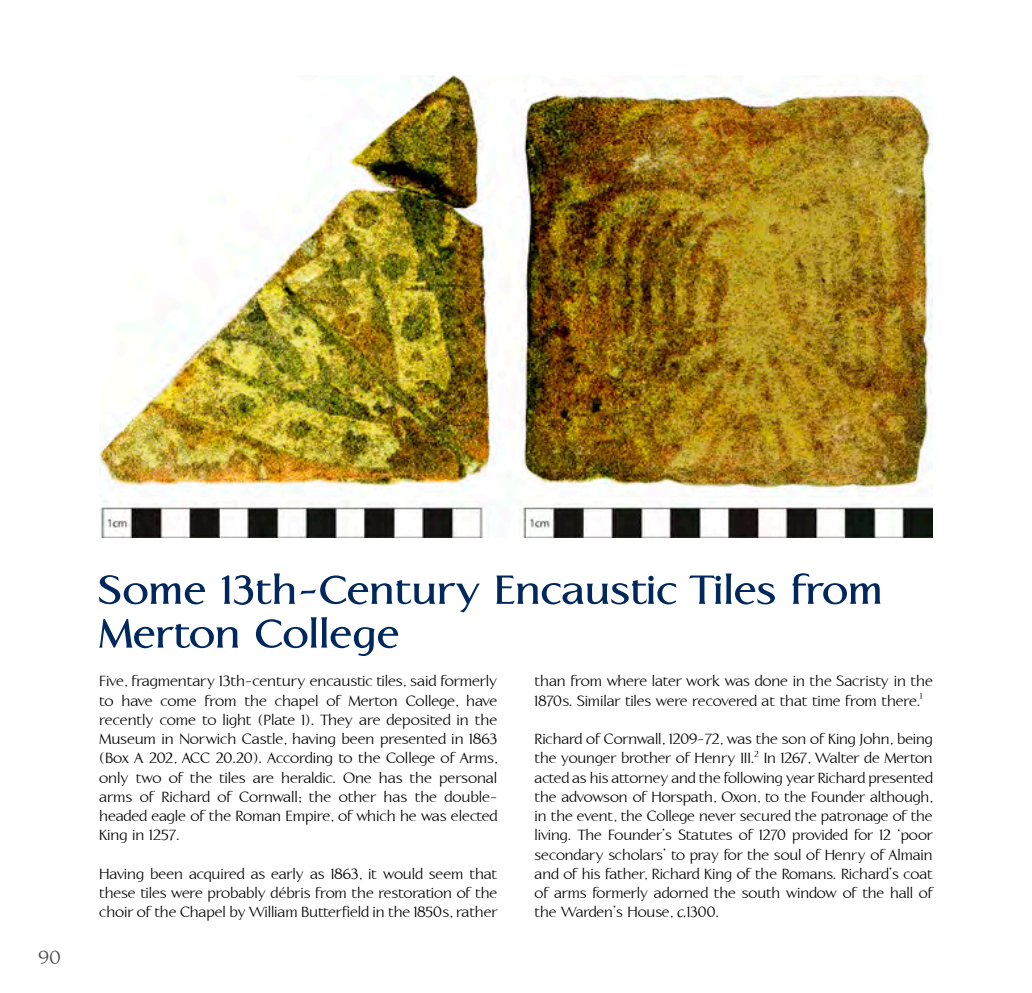
<style>
.page{position:relative;width:1032px;height:993px;background:#fff}
.page>*{position:absolute;margin:0;border:0;box-sizing:border-box;transform-origin:0 0}
.t1{font:700 52.5px/43.8px "Aperto";color:#00285e}
.t2{font:24.5px "Aperto";color:#4b4b4d}
.Body_Justified{font:19.25px/19.2px "Aperto";letter-spacing:-.005em;color:#000;text-align:justify}
.s1{font-style:italic}
</style>
<div class="page">
<img style="left:99px;top:75px;width:834px;height:462px">
<p class="t2" style="left:39px;top:946px;width:24px">90</p>
<p class="t1" style="left:99px;top:563px;width:785px">Some 13th-Century Encaustic Tiles from<br>Merton College</p>
<p class="Body_Justified" style="left:99px;top:671px;width:400px">Five, fragmentary 13th-century encaustic tiles, said formerly to have come from the chapel of Merton College, have recently come to light (Plate 1). They are deposited in the Museum in Norwich Castle, having been presented in 1863 (Box A 202, ACC 20.20). According to the College of Arms, only two of the tiles are heraldic. One has the personal arms of Richard of Cornwall; the other has the double&shy;headed eagle of the Roman Empire, of which he was elected King in 1257.</p>
<p class="Body_Justified" style="left:99px;top:864px;width:400px">Having been acquired as early as 1863, it would seem that these tiles were probably débris from the restoration of the choir of the Chapel by William Butterfield in the 1850s, rather</p>
<p class="Body_Justified" style="left:535px;top:671px;width:400px">than from where later work was done in the Sacristy in the<br>1870s. Similar tiles were recovered at that time from there.<sup>1</sup></p>
<p class="Body_Justified" style="left:535px;top:729px;width:400px">Richard of Cornwall, 1209-72, was the son of King John, being the younger brother of Henry III.<sup>2</sup> In 1267, Walter de Merton acted as his attorney and the following year Richard presented the advowson of Horspath, Oxon, to the Founder although, in the event, the College never secured the patronage of the living. The Founder’s Statutes of 1270 provided for 12 ‘poor secondary scholars’ to pray for the soul of Henry of Almain and of his father, Richard King of the Romans. Richard’s coat of arms formerly adorned the south window of the hall of the Warden’s House, <span class="s1">c.</span>1300.</p>
</div>
